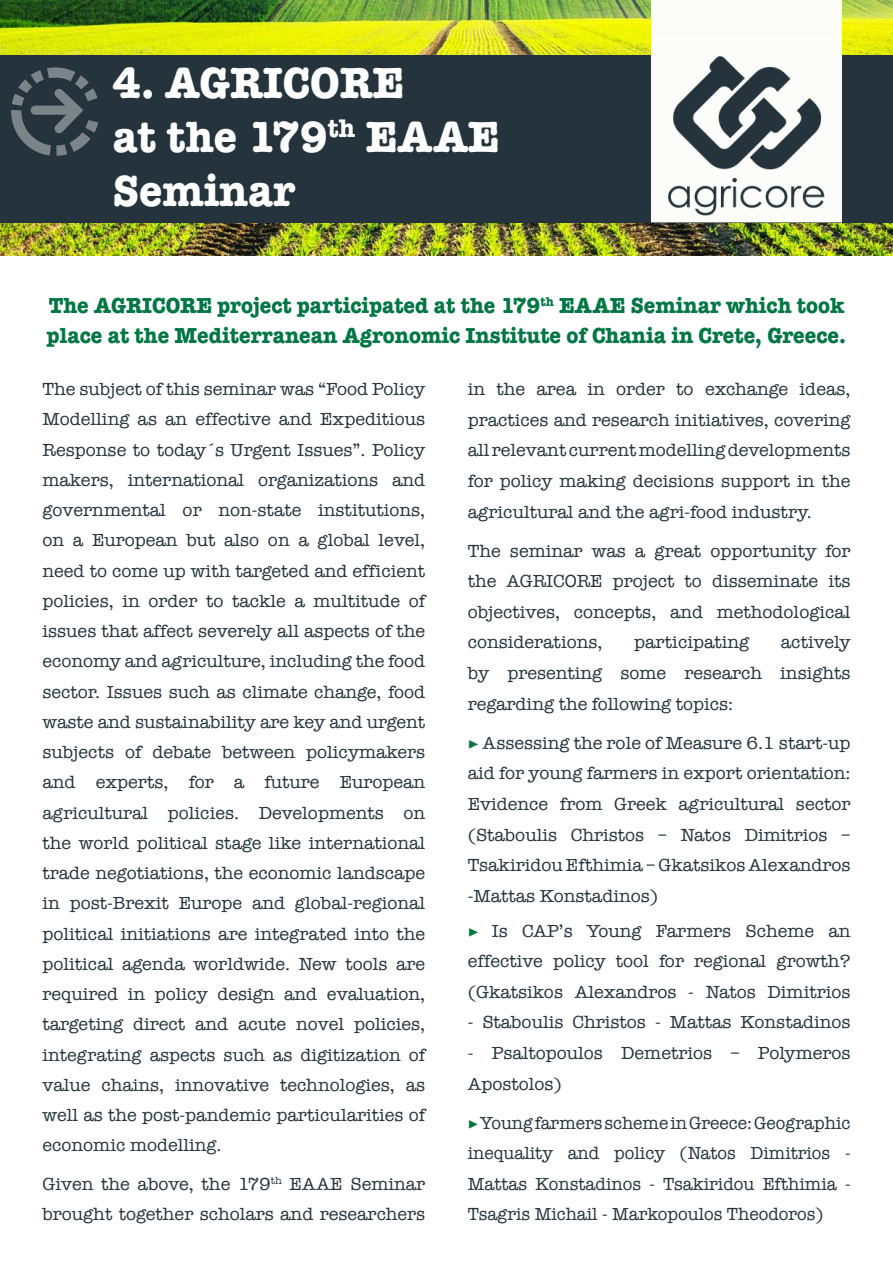
<style>
.page{position:relative;width:893px;height:1263px;background:#fff}
.page>*{position:absolute;margin:0;border:0;box-sizing:border-box;transform-origin:0 0}
.t1{font:700 45px/54px "American Typewriter";color:#fff;scale:.95 1}
.t2{font:700 22.5px/30px "American Typewriter";color:#007645;scale:.94 1}
.t3{font:18px/30.3px "American Typewriter";color:#25343c;text-align:justify}
.s1{font-family:"Minion Pro";color:#007645}
</style>
<div class="page">
<img style="left:0;top:0;width:893px;height:255px">
<div style="left:651px;top:0;width:191px;height:56px;background:#fbfbf7"></div>
<div style="left:0;top:55px;width:893px;height:168px;background:#25343c"></div>
<img style="left:651px;top:55px;width:191px;height:178px">
<svg style="left:11px;top:67px;width:87px;height:89px"></svg>
<h1 class="t1" style="left:113px;top:54px;width:409px">4. AGRICORE<br>at the 179<sup>th</sup> EAAE<br>Seminar</h1>
<p class="t2" style="left:47px;top:289px;width:851px">The AGRICORE project participated at the 179<sup>th</sup> EAAE Seminar which took place at the Mediterranean Agronomic Institute of Chania in Crete, Greece.</p>
<p class="t3" style="left:43px;top:373px;width:384px">The subject of this seminar was “Food Policy Modelling as an effective and Expeditious Response to today´s Urgent Issues”. Policy makers, international organizations and governmental or non-state institutions, on a European but also on a global level, need to come up with targeted and efficient policies, in order to tackle a multitude of issues that affect severely all aspects of the economy and agriculture, including the food sector. Issues such as climate change, food waste and sustainability are key and urgent subjects of debate between policymakers and experts, for a future European agricultural policies. Developments on the world political stage like international trade negotiations, the economic landscape in post-Brexit Europe and global-regional political initiations are integrated into the political agenda worldwide. New tools are required in policy design and evaluation, targeting direct and acute novel policies, integrating aspects such as digitization of value chains, innovative technologies, as well as the post-pandemic particularities of economic modelling.</p>
<p class="t3" style="left:43px;top:1168px;width:384px">Given the above, the 179<sup>th</sup> EAAE Seminar brought together scholars and researchers</p>
<p class="t3" style="left:468px;top:373px;width:384px">in the area in order to exchange ideas, practices and research initiatives, covering all relevant current modelling developments for policy making decisions support in the agricultural and the agri-food industry.</p>
<p class="t3" style="left:468px;top:535px;width:384px">The seminar was a great opportunity for the AGRICORE project to disseminate its objectives, concepts, and methodological considerations,</p>
<p class="t3" style="left:468px;top:626px;width:384px;text-indent:313px">actively by presenting some research insights regarding the following topics:</p>
<p class="t3" style="left:468px;top:727px;width:384px"><span class="s1">▶</span> Assessing the role of Measure 6.1 start-up aid for young farmers in export orientation:<br>Evidence from Greek agricultural sector (Staboulis Christos – Natos Dimitrios – Tsakiridou Efthimia – Gkatsikos Alexandros -Mattas Konstadinos)</p>
<p class="t3" style="left:468px;top:915px;width:384px"><span class="s1">▶</span> Is CAP’s Young Farmers Scheme an effective policy tool for regional growth? (Gkatsikos Alexandros - Natos Dimitrios</p>
<p class="t3" style="left:468px;top:1007px;width:384px">- Staboulis Christos - Mattas Konstadinos</p>
<p class="t3" style="left:468px;top:1037px;width:384px">- Psaltopoulos Demetrios – Polymeros<br>Apostolos)</p>
<p class="t3" style="left:468px;top:1107px;width:384px"><span class="s1">▶</span> Young farmers scheme in Greece: Geographic inequality and policy (Natos Dimitrios - Mattas Konstadinos - Tsakiridou Efthimia - Tsagris Michail - Markopoulos Theodoros)</p>
<p class="t3" style="left:634px;top:627px;width:116px">participating</p>
</div>
